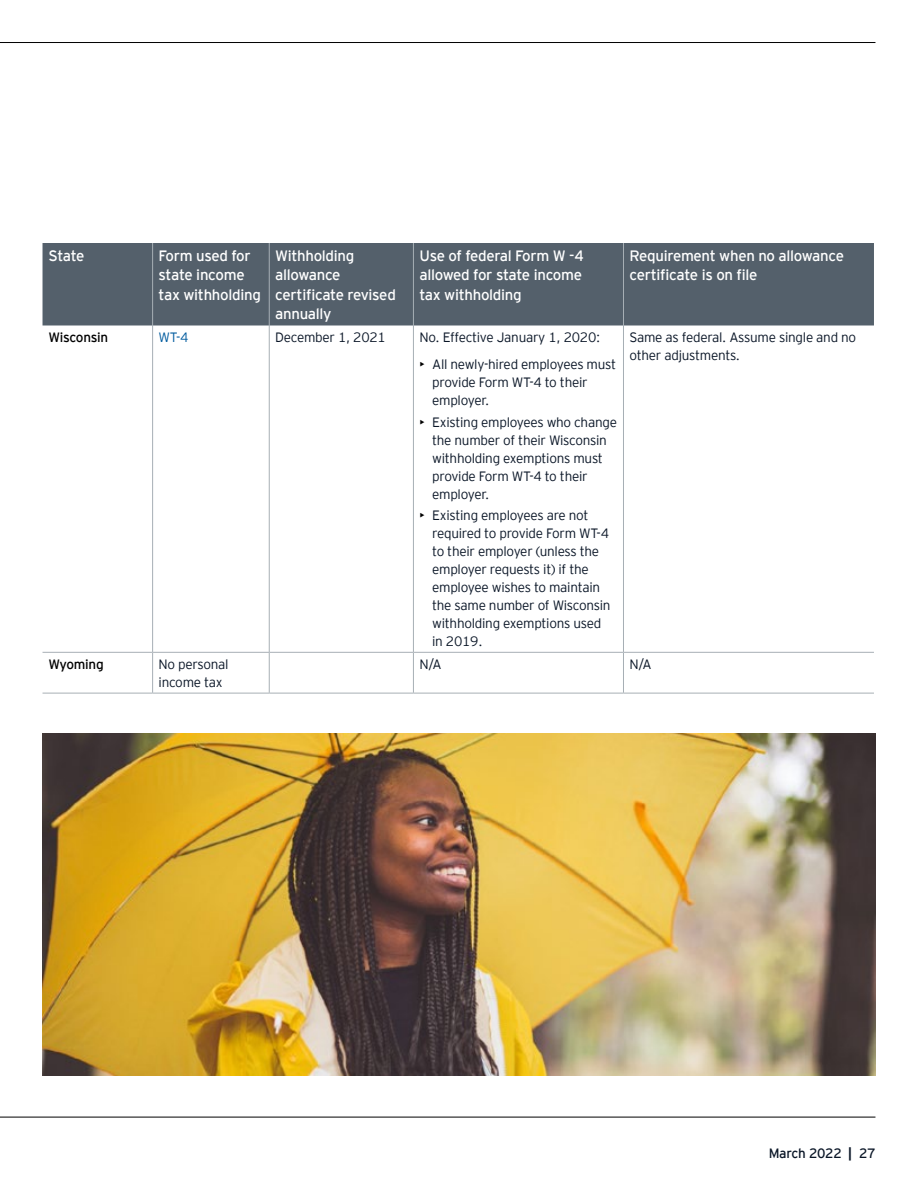
<style>
.page{position:relative;width:918px;height:1188px;background:#fff}
.page>*{position:absolute;margin:0;border:0;box-sizing:border-box;transform-origin:0 0}
.t1{font:15px/19.5px "EY Interstate";letter-spacing:-.02em;color:#fff}
.t2{font:300 13.5px/18px "EY Interstate";letter-spacing:-.02em;color:#0a1627}
.t3{font:13.5px "EY Interstate";letter-spacing:-.02em;color:#000}
.t4{font:13.5px "EY Interstate";letter-spacing:-.02em;color:#0a1627}
.t5{font:300 13.5px "EY Interstate";color:#005b9e}
.s1{color:#000}
.s2{font-weight:700}
</style>
<div class="page">
<hr style="left:0;top:42px;width:875px;height:1px;background:#000">
<hr style="left:0;top:1117px;width:875px;height:1px;background:#000">
<div style="left:43px;top:243px;width:831px;height:82px;background:#54606b"></div>
<hr style="left:152px;top:243px;width:1px;height:82px;background:#a7afb5">
<hr style="left:269px;top:243px;width:1px;height:82px;background:#a7afb5">
<hr style="left:413px;top:243px;width:1px;height:82px;background:#a7afb5">
<hr style="left:623px;top:243px;width:1px;height:82px;background:#a7afb5">
<hr style="left:152px;top:325px;width:1px;height:327px;background:#a7afb5">
<hr style="left:269px;top:325px;width:1px;height:327px;background:#a7afb5">
<hr style="left:413px;top:325px;width:1px;height:327px;background:#a7afb5">
<hr style="left:623px;top:325px;width:1px;height:327px;background:#a7afb5">
<hr style="left:43px;top:652px;width:110px;height:1px;background:#a7afb5">
<hr style="left:153px;top:652px;width:116px;height:1px;background:#a7afb5">
<hr style="left:152px;top:653px;width:1px;height:40px;background:#a7afb5">
<hr style="left:269px;top:652px;width:144px;height:1px;background:#a7afb5">
<hr style="left:269px;top:653px;width:1px;height:40px;background:#a7afb5">
<hr style="left:413px;top:652px;width:210px;height:1px;background:#a7afb5">
<hr style="left:413px;top:653px;width:1px;height:40px;background:#a7afb5">
<hr style="left:623px;top:652px;width:251px;height:1px;background:#a7afb5">
<hr style="left:623px;top:653px;width:1px;height:40px;background:#a7afb5">
<hr style="left:43px;top:693px;width:110px;height:1px;background:#a7afb5">
<hr style="left:153px;top:693px;width:116px;height:1px;background:#a7afb5">
<hr style="left:269px;top:693px;width:144px;height:1px;background:#a7afb5">
<hr style="left:413px;top:693px;width:210px;height:1px;background:#a7afb5">
<hr style="left:623px;top:693px;width:251px;height:1px;background:#a7afb5">
<img style="left:43px;top:733px;width:832px;height:342px">
<p class="t1" style="left:49px;top:245px;width:38px">State</p>
<p class="t1" style="left:159px;top:245px;width:104px">Form used for state income tax withholding</p>
<p class="t1" style="left:275px;top:245px;width:122px">Withholding allowance certificate revised annually</p>
<p class="t1" style="left:419px;top:245px;width:166px;text-align:justify">Use of federal Form W -4 allowed for state income tax withholding</p>
<p class="t1" style="left:629px;top:245px;width:216px">Requirement when no allowance certificate is on file</p>
<p class="t3" style="left:49px;top:328px;width:61px">Wisconsin</p>
<p class="t5" style="left:159px;top:328px;width:31px">WT-4</p>
<p class="t2" style="left:275px;top:328px;width:112px">December 1, 2021</p>
<p class="t2" style="left:419px;top:328px;width:182px">No. Effective January 1, 2020:</p>
<p class="t2" style="left:432px;top:355px;width:185px;text-indent:-13px"><span class="s1">•</span> All newly-hired employees must provide Form WT-4 to their employer.</p>
<p class="t2" style="left:432px;top:412px;width:186px;text-indent:-13px"><span class="s1">•</span> Existing employees who change the number of their Wisconsin withholding exemptions must provide Form WT-4 to their employer.</p>
<p class="t2" style="left:432px;top:506px;width:180px;text-indent:-13px"><span class="s1">•</span> Existing employees are not required to provide Form WT-4 to their employer (unless the employer requests it) if the employee wishes to maintain the same number of Wisconsin withholding exemptions used in 2019.</p>
<p class="t2" style="left:629px;top:328px;width:228px">Same as federal. Assume single and no other adjustments.</p>
<p class="t3" style="left:49px;top:655px;width:57px">Wyoming</p>
<p class="t2" style="left:159px;top:654px;width:71px">No personal income tax</p>
<p class="t2" style="left:419px;top:654px;width:24px">N/A</p>
<p class="t2" style="left:629px;top:654px;width:24px">N/A</p>
<p class="t4" style="left:769px;top:1144px;width:108px">March 2022 <span class="s2">|</span> 27</p>
</div>
